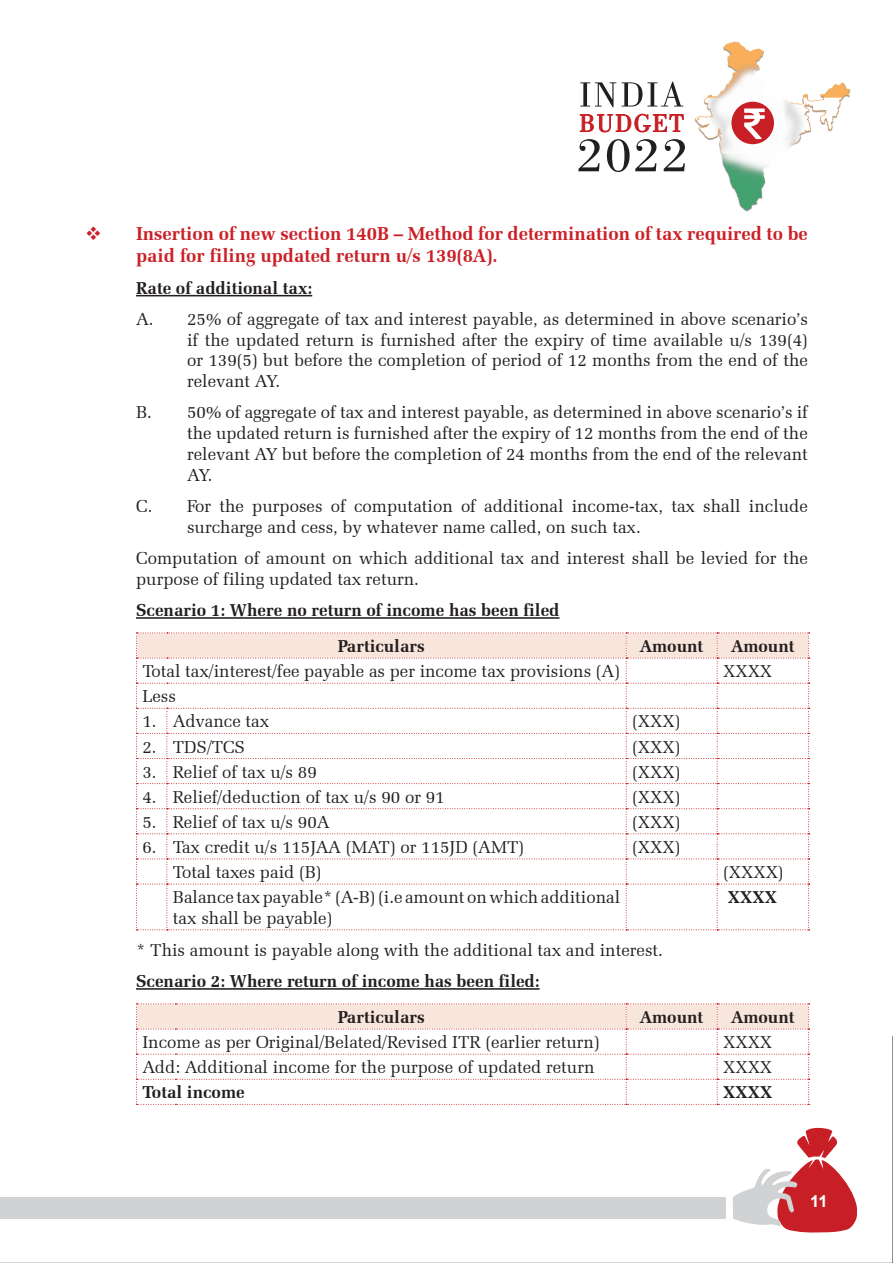
<style>
.page{position:relative;width:893px;height:1263px;background:#fff}
.page>*{position:absolute;margin:0;border:0;box-sizing:border-box;transform-origin:0 0}
.Subhead{font:700 18.75px/22.5px "Zapf Elliptical 711 BT";color:#cb2027}
.Body2{font:17.25px/20.7px "Zapf Elliptical 711 BT";color:#231f20;text-align:justify}
.Body_text{font:17.25px/20.7px "Zapf Elliptical 711 BT";color:#231f20}
.Body1{font:17.25px/20.7px "Zapf Elliptical 711 BT";color:#231f20}
.Body_text-2{font:700 17.25px "Zapf Elliptical 711 BT";color:#231f20}
.Body1-2{font:700 17.25px "Zapf Elliptical 711 BT";color:#231f20}
.Body2-2{font:700 17.25px "Zapf Elliptical 711 BT";color:#231f20}
.t1{font:700 16.5px "Arial";color:#fff}
</style>
<div class="page">
<svg style="left:580px;top:114px;width:104px;height:18px"></svg>
<svg style="left:578px;top:139px;width:22px;height:32px"></svg>
<svg style="left:607px;top:139px;width:49px;height:33px"></svg>
<svg style="left:664px;top:139px;width:21px;height:32px"></svg>
<svg style="left:580px;top:82px;width:36px;height:25px"></svg>
<svg style="left:622px;top:82px;width:61px;height:25px"></svg>
<img style="left:695px;top:41px;width:156px;height:171px">
<div style="left:731px;top:102px;width:43px;height:42px;background:#c81f26;border-radius:50%"></div>
<svg style="left:744px;top:108px;width:21px;height:31px"></svg>
<svg style="left:378px;top:1037px;width:515px;height:226px"></svg>
<div style="left:77px;top:1197px;width:649px;height:22px;background:#d1d2d4"></div>
<svg style="left:733px;top:1128px;width:124px;height:105px"></svg>
<svg style="left:0;top:1262px;width:378px;height:1px"></svg>
<div style="left:0;top:1197px;width:378px;height:22px;background:#d1d2d4"></div>
<hr style="left:136px;top:295px;width:176px;height:1px;background:#231f20">
<hr style="left:136px;top:617px;width:423px;height:2px;background:#231f20">
<hr style="left:136px;top:988px;width:404px;height:2px;background:#231f20">
<svg style="left:136px;top:633px;width:674px;height:297px"></svg>
<svg style="left:136px;top:1003px;width:674px;height:102px"></svg>
<p class="Subhead" style="left:136px;top:222px;width:673px;text-indent:-51px">❖ Insertion of new section 140B – Method for determination of tax required to be paid for filing updated return u/s 139(8A).</p>
<p class="Body1-2" style="left:136px;top:277px;width:178px">Rate of additional tax:</p>
<p class="Body2" style="left:187px;top:309px;width:622px;text-indent:-51px">A. 25% of aggregate of tax and interest payable, as determined in above scenario’s if the updated return is furnished after the expiry of time available u/s 139(4) or 139(5) but before the completion of period of 12 months from the end of the relevant AY.</p>
<p class="Body2" style="left:187px;top:402px;width:622px;text-indent:-51px">B. 50% of aggregate of tax and interest payable, as determined in above scenario’s if the updated return is furnished after the expiry of 12 months from the end of the relevant AY but before the completion of 24 months from the end of the relevant AY.</p>
<p class="Body2" style="left:187px;top:495px;width:622px;text-indent:-51px">C. For the purposes of computation of additional income-tax, tax shall include surcharge and cess, by whatever name called, on such tax.</p>
<p class="Body1" style="left:136px;top:548px;width:673px">Computation of amount on which additional tax and interest shall be levied for the purpose of filing updated tax return.</p>
<p class="Body1-2" style="left:136px;top:600px;width:425px">Scenario 1: Where no return of income has been filed</p>
<p class="Body_text-2" style="left:338px;top:636px;width:88px">Particulars</p>
<p class="Body_text-2" style="left:640px;top:636px;width:65px">Amount</p>
<p class="Body_text-2" style="left:731px;top:636px;width:65px">Amount</p>
<p class="Body_text" style="left:142px;top:661px;width:479px">Total tax/interest/fee payable as per income tax provisions (A)</p>
<p class="Body_text" style="left:723px;top:661px;width:51px">XXXX</p>
<p class="Body_text" style="left:142px;top:686px;width:35px">Less</p>
<p class="Body_text" style="left:142px;top:711px;width:16px">1.</p>
<p class="Body_text" style="left:173px;top:711px;width:98px">Advance tax</p>
<p class="Body_text" style="left:632px;top:711px;width:50px">(XXX)</p>
<p class="Body_text" style="left:142px;top:736px;width:16px">2.</p>
<p class="Body_text" style="left:173px;top:736px;width:74px">TDS/TCS</p>
<p class="Body_text" style="left:632px;top:736px;width:50px">(XXX)</p>
<p class="Body_text" style="left:142px;top:761px;width:16px">3.</p>
<p class="Body_text" style="left:173px;top:761px;width:145px">Relief of tax u/s 89</p>
<p class="Body_text" style="left:632px;top:761px;width:50px">(XXX)</p>
<p class="Body_text" style="left:142px;top:786px;width:16px">4.</p>
<p class="Body_text" style="left:173px;top:786px;width:273px">Relief/deduction of tax u/s 90 or 91</p>
<p class="Body_text" style="left:632px;top:786px;width:50px">(XXX)</p>
<p class="Body_text" style="left:142px;top:811px;width:16px">5.</p>
<p class="Body_text" style="left:173px;top:811px;width:158px">Relief of tax u/s 90A</p>
<p class="Body_text" style="left:632px;top:811px;width:50px">(XXX)</p>
<p class="Body_text" style="left:142px;top:836px;width:16px">6.</p>
<p class="Body_text" style="left:173px;top:836px;width:353px">Tax credit u/s 115JAA (MAT) or 115JD (AMT)</p>
<p class="Body_text" style="left:632px;top:836px;width:50px">(XXX)</p>
<p class="Body_text" style="left:173px;top:862px;width:150px">Total taxes paid (B)</p>
<p class="Body_text" style="left:723px;top:862px;width:62px">(XXXX)</p>
<p class="Body_text" style="left:173px;top:887px;width:449px">Balance tax payable* (A-B) (i.e amount on which additional tax shall be payable)</p>
<p class="Body_text-2" style="left:728px;top:887px;width:51px">XXXX</p>
<p class="Body2" style="left:136px;top:939px;width:528px">* This amount is payable along with the additional tax and interest.</p>
<p class="Body2-2" style="left:136px;top:971px;width:405px">Scenario 2: Where return of income has been filed:</p>
<p class="Body_text-2" style="left:338px;top:1007px;width:88px">Particulars</p>
<p class="Body_text-2" style="left:640px;top:1007px;width:65px">Amount</p>
<p class="Body_text-2" style="left:731px;top:1007px;width:65px">Amount</p>
<p class="Body_text" style="left:142px;top:1032px;width:459px">Income as per Original/Belated/Revised ITR (earlier return)</p>
<p class="Body_text" style="left:723px;top:1032px;width:51px">XXXX</p>
<p class="Body_text" style="left:142px;top:1057px;width:454px">Add: Additional income for the purpose of updated return</p>
<p class="Body_text" style="left:723px;top:1057px;width:51px">XXXX</p>
<p class="Body_text-2" style="left:142px;top:1082px;width:104px">Total income</p>
<p class="Body_text-2" style="left:723px;top:1082px;width:51px">XXXX</p>
<p class="t1" style="left:810px;top:1189px;width:19px">11</p>
</div>
